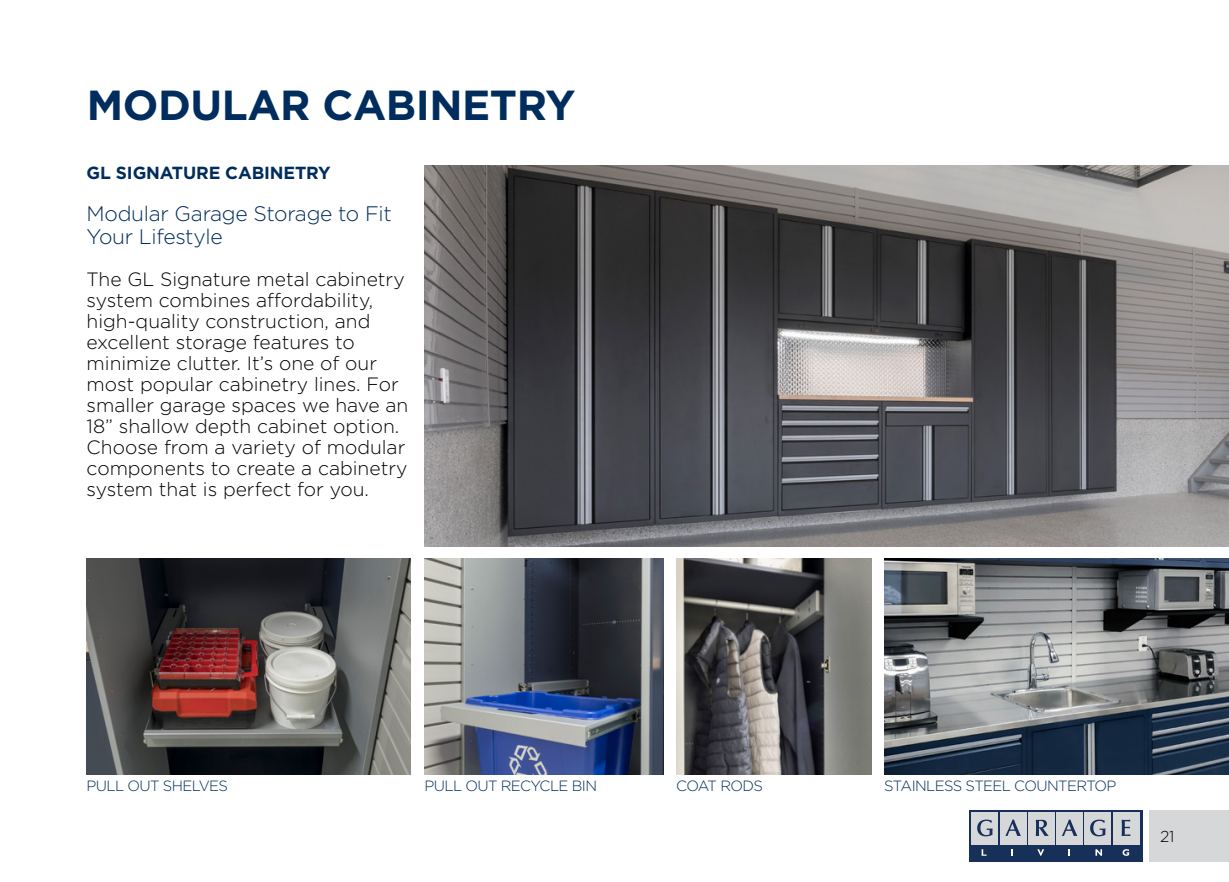
<style>
.page{position:relative;width:1229px;height:882px;background:#fff}
.page>*{position:absolute;margin:0;border:0;box-sizing:border-box;transform-origin:0 0}
.t1{font:700 42px "Gotham";letter-spacing:-.01em;color:#002d5d}
.t2{font:300 21px/23.1px "Gotham";letter-spacing:-.015em;color:#002d5d}
.t3{font:300 19.25px/21px "Gotham";color:#000}
.t4{font:700 17.5px "Gotham";letter-spacing:-.01em;color:#002d5d}
.t5{font:300 15.75px "Gotham";color:#000}
.t6{font:300 14.88px "Gotham";letter-spacing:-.04em;color:#002d5e}
</style>
<div class="page">
<img style="left:424px;top:165px;width:804px;height:381px">
<img style="left:87px;top:558px;width:324px;height:216px">
<img style="left:424px;top:558px;width:239px;height:216px">
<img style="left:676px;top:558px;width:195px;height:216px">
<img style="left:884px;top:558px;width:344px;height:216px">
<div style="left:1149px;top:810px;width:79px;height:51px;background:#d5d7d8"></div>
<div style="left:969px;top:810px;width:173px;height:51px;background:#17305a"></div>
<div style="left:971px;top:813px;width:27px;height:32px;background:#d5d7d8"></div>
<div style="left:999px;top:813px;width:27px;height:32px;background:#d5d7d8"></div>
<div style="left:1028px;top:813px;width:26px;height:32px;background:#d5d7d8"></div>
<div style="left:1056px;top:813px;width:26px;height:32px;background:#d5d7d8"></div>
<div style="left:1084px;top:813px;width:27px;height:32px;background:#d5d7d8"></div>
<div style="left:1112px;top:813px;width:27px;height:32px;background:#d5d7d8"></div>
<svg style="left:981px;top:849px;width:5px;height:7px"></svg>
<svg style="left:1037px;top:849px;width:7px;height:7px"></svg>
<svg style="left:1068px;top:849px;width:2px;height:7px"></svg>
<svg style="left:1095px;top:849px;width:7px;height:7px"></svg>
<svg style="left:1122px;top:849px;width:7px;height:7px"></svg>
<svg style="left:1005px;top:820px;width:16px;height:16px"></svg>
<svg style="left:1035px;top:820px;width:13px;height:16px"></svg>
<svg style="left:1062px;top:820px;width:15px;height:16px"></svg>
<svg style="left:1121px;top:820px;width:9px;height:16px"></svg>
<svg style="left:1090px;top:820px;width:15px;height:16px"></svg>
<svg style="left:977px;top:820px;width:15px;height:16px"></svg>
<h1 class="t1" style="left:87px;top:78px;width:490px">MODULAR CABINETRY</h1>
<p class="t4" style="left:87px;top:162px;width:246px">GL SIGNATURE CABINETRY</p>
<p class="t2" style="left:87px;top:202px;width:307px">Modular Garage Storage to Fit<br>Your Lifestyle</p>
<p class="t3" style="left:87px;top:269px;width:323px">The GL Signature metal cabinetry system combines affordability, high-quality construction, and excellent storage features to minimize clutter. It’s one of our most popular cabinetry lines. For smaller garage spaces we have an<br>18” shallow depth cabinet option.<br>Choose from a variety of modular components to create a cabinetry system that is perfect for you.</p>
<p class="t6" style="left:87px;top:776px;width:143px">PULL OUT SHELVES</p>
<p class="t6" style="left:424px;top:776px;width:174px">PULL OUT RECYCLE BIN</p>
<p class="t6" style="left:676px;top:776px;width:88px">COAT RODS</p>
<p class="t6" style="left:884px;top:776px;width:234px">STAINLESS STEEL COUNTERTOP</p>
<p class="t5" style="left:1160px;top:826px;width:16px">21</p>
</div>
